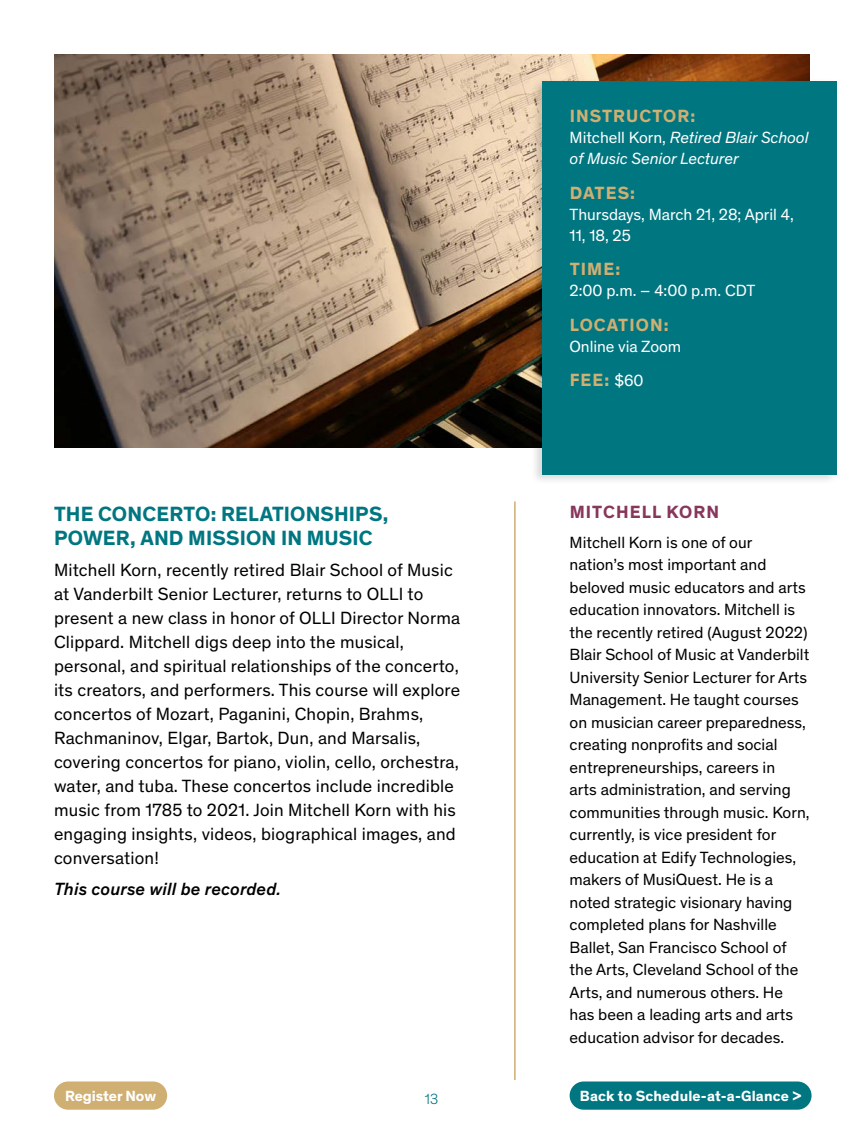
<style>
.page{position:relative;width:864px;height:1134px;background:#fff}
.page>*{position:absolute;margin:0;border:0;box-sizing:border-box;transform-origin:0 0}
.t1{font:700 21px/24.2px "Theinhardt";letter-spacing:.01em;color:#007681}
.t2{font:18px/24px "Theinhardt";letter-spacing:.01em;color:#000}
.t3{font:700 18px "Theinhardt";letter-spacing:.06em;color:#cfaf72}
.t4{font:italic 500 18px "Theinhardt";letter-spacing:.01em;color:#000}
.t5{font:700 18px "Theinhardt";letter-spacing:.06em;color:#88375c}
.t6{font:16.5px/22.5px "Theinhardt";color:#000}
.t7{font:16.5px/21px "Theinhardt";color:#fff}
.t8{font:italic 16.5px/21px "Theinhardt";color:#fff}
.t9{font:700 15px "Theinhardt";letter-spacing:.01em;color:#fff}
.t10{font:300 15px "Theinhardt";color:#007681}
.s1{font-style:normal}
.s2{font-weight:400;font-size:16.5px;color:#fff}
</style>
<div class="page">
<img style="left:54px;top:54px;width:755px;height:393px">
<hr style="left:514px;top:501px;width:2px;height:579px;background:#cfaf72">
<div style="left:529px;top:77px;width:310px;height:409px;background:#000;opacity:.15"></div>
<div style="left:543px;top:81px;width:294px;height:393px;background:#007681"></div>
<div style="left:570px;top:1082px;width:242px;height:28px;background:#007681;border-radius:14px"></div>
<div style="left:54px;top:1082px;width:113px;height:28px;background:#cfaf72;border-radius:14px"></div>
<p class="t1" style="left:54px;top:501px;width:336px">THE CONCERTO: RELATIONSHIPS,<br>POWER, AND MISSION IN MUSIC</p>
<p class="t2" style="left:54px;top:557px;width:408px">Mitchell Korn, recently retired Blair School of Music at Vanderbilt Senior Lecturer, returns to OLLI to present a new class in honor of OLLI Director Norma Clippard. Mitchell digs deep into the musical, personal, and spiritual relationships of the concerto, its creators, and performers. This course will explore concertos of Mozart, Paganini, Chopin, Brahms, Rachmaninov, Elgar, Bartok, Dun, and Marsalis, covering concertos for piano, violin, cello, orchestra, water, and tuba. These concertos include incredible music from 1785 to 2021. Join Mitchell Korn with his engaging insights, videos, biographical images, and conversation!</p>
<p class="t4" style="left:54px;top:875px;width:228px">This course will be recorded.</p>
<p class="t3" style="left:570px;top:103px;width:127px">INSTRUCTOR:</p>
<p class="t8" style="left:570px;top:126px;width:240px"><span class="s1">Mitchell Korn,</span> Retired Blair School of Music Senior Lecturer</p>
<p class="t3" style="left:570px;top:179px;width:67px">DATES:</p>
<p class="t7" style="left:570px;top:203px;width:226px">Thursdays, March 21, 28; April 4,<br>11, 18, 25</p>
<p class="t3" style="left:570px;top:256px;width:52px">TIME:</p>
<p class="t7" style="left:570px;top:279px;width:187px">2:00 p.m. – 4:00 p.m. CDT</p>
<p class="t3" style="left:570px;top:311px;width:100px">LOCATION:</p>
<p class="t7" style="left:570px;top:335px;width:113px">Online via Zoom</p>
<p class="t3" style="left:570px;top:367px;width:76px">FEE: <span class="s2">$60</span></p>
<p class="t5" style="left:570px;top:499px;width:151px">MITCHELL KORN</p>
<p class="t6" style="left:570px;top:530px;width:241px">Mitchell Korn is one of our nation’s most important and beloved music educators and arts education innovators. Mitchell is the recently retired (August 2022)<br>Blair School of Music at Vanderbilt<br>University Senior Lecturer for Arts<br>Management. He taught courses on musician career preparedness, creating nonprofits and social entrepreneurships, careers in<br>arts administration, and serving communities through music. Korn, currently, is vice president for education at Edify Technologies, makers of MusiQuest. He is a noted strategic visionary having completed plans for Nashville<br>Ballet, San Francisco School of the Arts, Cleveland School of the<br>Arts, and numerous others. He has been a leading arts and arts education advisor for decades.</p>
<p class="t9" style="left:65px;top:1085px;width:93px">Register Now</p>
<p class="t9" style="left:580px;top:1085px;width:223px">Back to Schedule-at-a-Glance &gt;</p>
<p class="t10" style="left:425px;top:1088px;width:15px">13</p>
</div>
